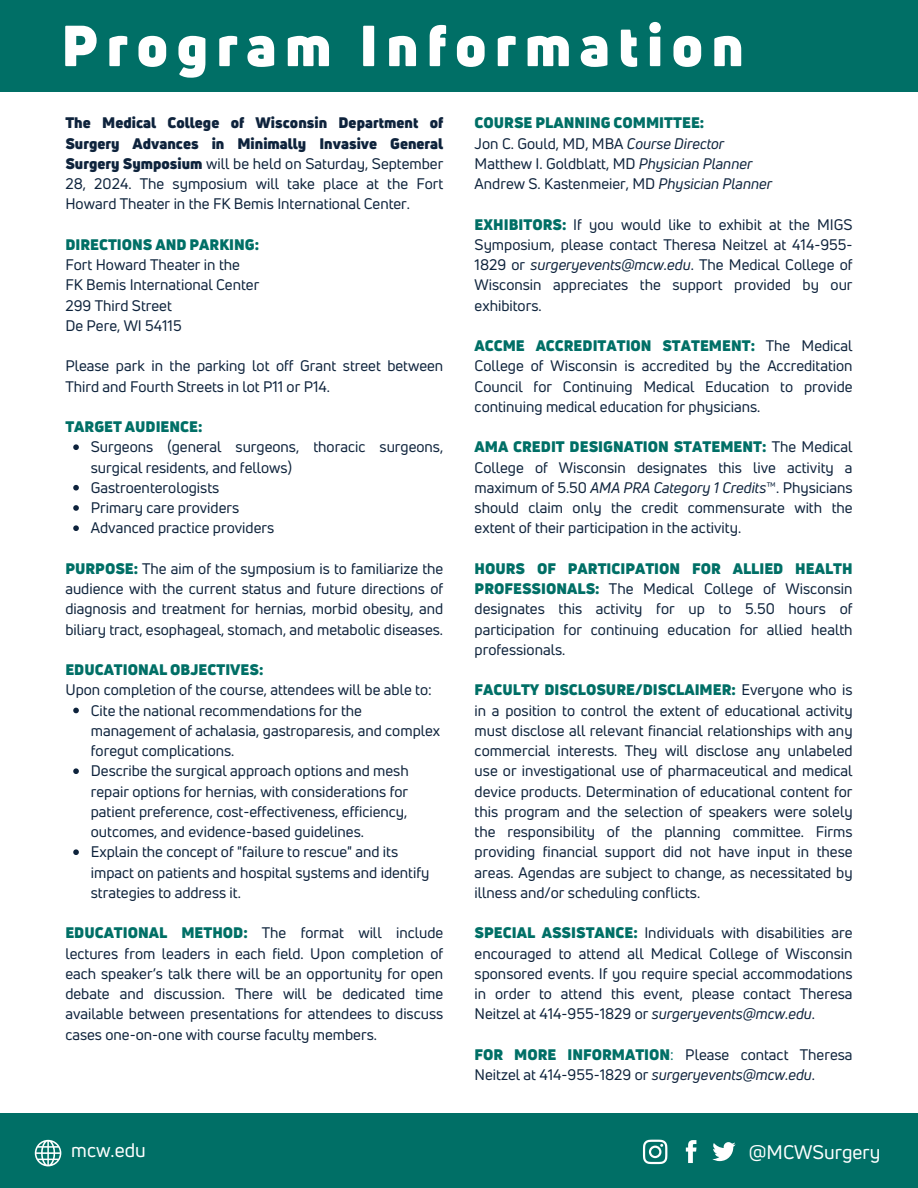
<style>
.page{position:relative;width:918px;height:1188px;background:#fff}
.page>*{position:absolute;margin:0;border:0;box-sizing:border-box;transform-origin:0 0}
.t1{font:900 56.55px "Uni Neue";letter-spacing:.15em;color:#fff}
.t2{font:19.2px "Uni Neue";color:#fff}
.t3{font:15px/20.2px "Uni Neue";color:#0e233c;text-align:justify}
.t4{font:900 15px "Uni Neue";color:#006f66}
.s1{font-weight:900}
.s2{font-weight:900;color:#006f66}
.s3{font-style:italic}
.s4{color:#006f66}
</style>
<div class="page">
<svg style="left:73px;top:444px;width:6px;height:6px"></svg>
<svg style="left:73px;top:485px;width:6px;height:6px"></svg>
<svg style="left:73px;top:505px;width:6px;height:6px"></svg>
<svg style="left:73px;top:525px;width:6px;height:6px"></svg>
<svg style="left:73px;top:708px;width:6px;height:5px"></svg>
<svg style="left:73px;top:768px;width:6px;height:6px"></svg>
<svg style="left:73px;top:849px;width:6px;height:6px"></svg>
<div style="left:0;top:1113px;width:918px;height:75px;background:#006f66"></div>
<svg style="left:686px;top:1140px;width:50px;height:23px"></svg>
<svg style="left:643px;top:1140px;width:25px;height:25px"></svg>
<svg style="left:34px;top:1140px;width:27px;height:27px"></svg>
<div style="left:0;top:0;width:918px;height:92px;background:#006f66"></div>
<h2 class="t1" style="left:61px;top:7px;width:684px">Program Information</h2>
<p class="t3" style="left:65px;top:113px;width:379px"><span class="s1">The Medical College of Wisconsin Department of Surgery Advances in Minimally Invasive General Surgery Symposium</span> will be held on Saturday, September 28, 2024. The symposium will take place at the Fort Howard Theater in the FK Bemis International Center.</p>
<p class="t4" style="left:65px;top:234px;width:195px">DIRECTIONS AND PARKING:</p>
<p class="t3" style="left:65px;top:254px;width:176px">Fort Howard Theater in the</p>
<p class="t3" style="left:65px;top:275px;width:195px">FK Bemis International Center</p>
<p class="t3" style="left:65px;top:295px;width:108px">299 Third Street</p>
<p class="t3" style="left:65px;top:315px;width:118px">De Pere, WI 54115</p>
<p class="t3" style="left:65px;top:356px;width:379px">Please park in the parking lot off Grant street between<br>Third and Fourth Streets in lot P11 or P14.</p>
<p class="t4" style="left:65px;top:416px;width:139px">TARGET AUDIENCE:</p>
<p class="t3" style="left:91px;top:437px;width:354px">Surgeons (general surgeons, thoracic surgeons, surgical residents, and fellows)</p>
<p class="t3" style="left:91px;top:477px;width:130px">Gastroenterologists</p>
<p class="t3" style="left:91px;top:497px;width:150px">Primary care providers</p>
<p class="t3" style="left:91px;top:518px;width:185px">Advanced practice providers</p>
<p class="t3" style="left:65px;top:558px;width:379px"><span class="s2">PURPOSE:</span> The aim of the symposium is to familiarize the audience with the current status and future directions of diagnosis and treatment for hernias, morbid obesity, and biliary tract, esophageal, stomach, and metabolic diseases.</p>
<p class="t4" style="left:65px;top:659px;width:200px">EDUCATIONAL OBJECTIVES:</p>
<p class="t3" style="left:65px;top:680px;width:368px">Upon completion of the course, attendees will be able to:</p>
<p class="t3" style="left:91px;top:700px;width:351px;text-align:left">Cite the national recommendations for the management of achalasia, gastroparesis, and complex foregut complications.</p>
<p class="t3" style="left:91px;top:761px;width:319px">Describe the surgical approach options and mesh repair options for hernias, with considerations for patient preference, cost-effectiveness, efficiency, outcomes, and evidence-based guidelines.</p>
<p class="t3" style="left:91px;top:842px;width:340px;text-align:left">Explain the concept of "failure to rescue" and its impact on patients and hospital systems and identify strategies to address it.</p>
<p class="t3" style="left:65px;top:923px;width:379px"><span class="s2">EDUCATIONAL METHOD:</span> The format will include lectures from leaders in each field. Upon completion of each speaker’s talk there will be an opportunity for open debate and discussion. There will be dedicated time available between presentations for attendees to discuss cases one-on-one with course faculty members.</p>
<p class="t4" style="left:475px;top:113px;width:231px">COURSE PLANNING COMMITTEE:</p>
<p class="t3" style="left:475px;top:133px;width:251px">Jon C. Gould, MD, MBA <span class="s3">Course Director</span></p>
<p class="t3" style="left:475px;top:153px;width:279px">Matthew I. Goldblatt, MD <span class="s3">Physician Planner</span></p>
<p class="t3" style="left:475px;top:173px;width:299px">Andrew S. Kastenmeier, MD <span class="s3">Physician Planner</span></p>
<p class="t3" style="left:475px;top:214px;width:379px"><span class="s2">EXHIBITORS:</span> If you would like to exhibit at the MIGS Symposium, please contact Theresa Neitzel at 414-955- 1829 or <span class="s3">surgeryevents@mcw.edu</span>. The Medical College of Wisconsin appreciates the support provided by our exhibitors.</p>
<p class="t3" style="left:475px;top:335px;width:379px"><span class="s2">ACCME ACCREDITATION STATEMENT:</span> The Medical College of Wisconsin is accredited by the Accreditation Council for Continuing Medical Education to provide continuing medical education for physicians.</p>
<p class="t3" style="left:475px;top:437px;width:379px"><span class="s2">AMA CREDIT DESIGNATION STATEMENT:</span> The Medical College of Wisconsin designates this live activity a maximum of 5.50 <span class="s3">AMA PRA Category 1 Credits</span>™. Physicians should claim only the credit commensurate with the extent of their participation in the activity.</p>
<p class="t3" style="left:475px;top:558px;width:379px"><span class="s2">HOURS OF PARTICIPATION FOR ALLIED HEALTH PROFESSIONALS:</span> The Medical College of Wisconsin designates this activity for up to 5.50 hours of participation for continuing education for allied health professionals.</p>
<h3 class="t3" style="left:475px;top:680px;width:379px"><span class="s2">FACULTY DISCLOSURE/DISCLAIMER:</span> Everyone who is in a position to control the extent of educational activity must disclose all relevant financial relationships with any commercial interests. They will disclose any unlabeled use or investigational use of pharmaceutical and medical device products. Determination of educational content for this program and the selection of speakers were solely the responsibility of the planning committee. Firms providing financial support did not have input in these areas. Agendas are subject to change, as necessitated by illness and/or scheduling conflicts.</h3>
<p class="t3" style="left:475px;top:923px;width:379px"><span class="s2">SPECIAL ASSISTANCE:</span> Individuals with disabilities are encouraged to attend all Medical College of Wisconsin sponsored events. If you require special accommodations in order to attend this event, please contact Theresa Neitzel at 414-955-1829 or <span class="s3">surgeryevents@mcw.edu</span>.</p>
<p class="t3" style="left:475px;top:1044px;width:379px"><span class="s2">FOR MORE INFORMATION</span><span class="s4">:</span> Please contact Theresa<br>Neitzel at 414-955-1829 or <span class="s3">surgeryevents@mcw.edu</span>.</p>
<p class="t2" style="left:71px;top:1137px;width:76px">mcw.edu</p>
<p class="t2" style="left:749px;top:1139px;width:133px">@MCWSurgery</p>
<p class="t2" style="left:760px;top:1149px;width:133px">@MCWSurgery</p>
</div>
